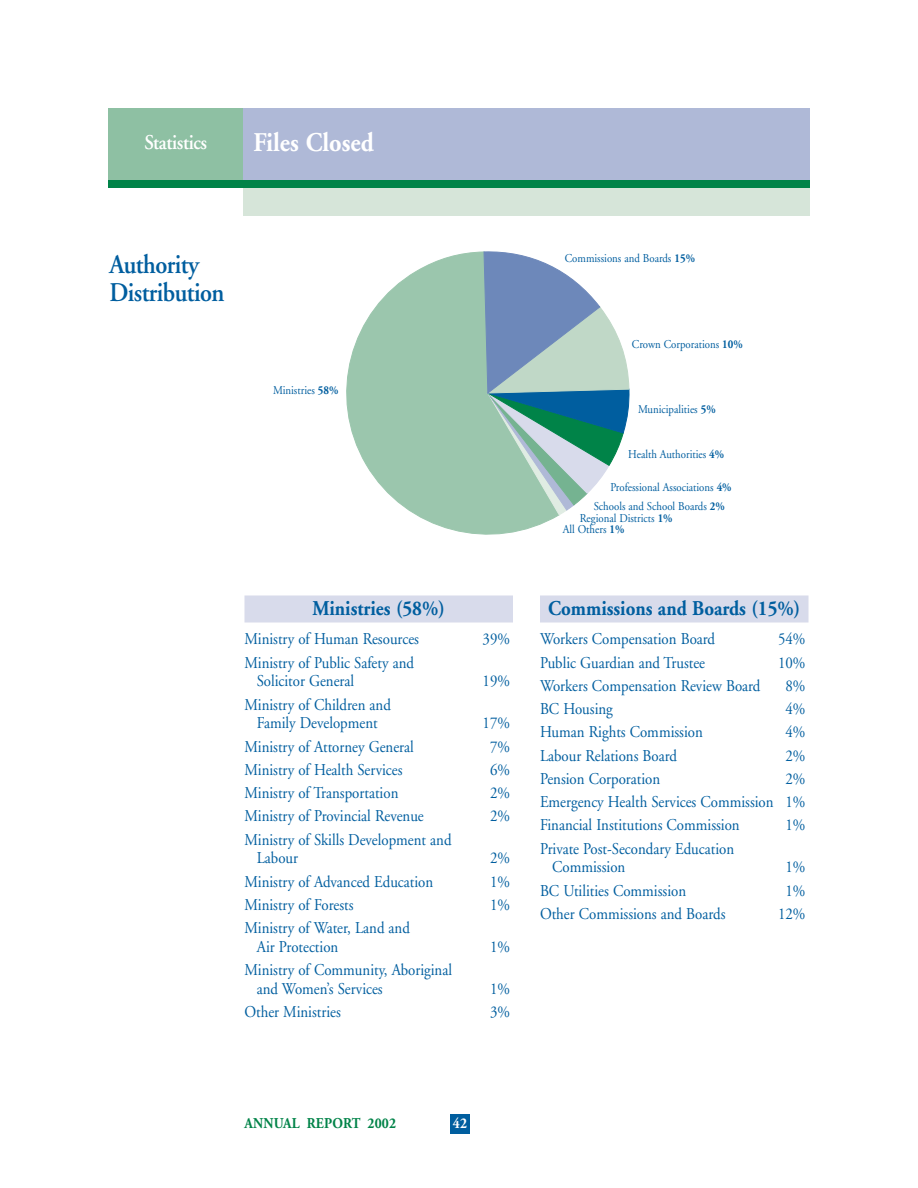
<style>
.page{position:relative;width:918px;height:1188px;background:#fff}
.page>*{position:absolute;margin:0;border:0;box-sizing:border-box;transform-origin:0 0}
.t1{font:600 27px/28.5px "Adobe Garamond";letter-spacing:-.02em;color:#005e9f;scale:.9 1}
.t2{font:700 27px "Adobe Garamond";color:#fff;scale:.9 1}
.t3{font:700 21px "Adobe Garamond";color:#005e9f;scale:.9 1}
.t4{font:600 21px "Adobe Garamond";letter-spacing:-.02em;color:#fff;scale:.9 1}
.t5{font:16.5px/18.8px "Adobe Garamond";color:#005e9f;scale:.9 1}
.t6{font:700 15px "Adobe Garamond";letter-spacing:.015em;color:#008348;scale:.9 1}
.t7{font:700 15px "Adobe Garamond";color:#fff;scale:.9 1}
.t8{font:12px/19.5px "Adobe Garamond";color:#005e9f;scale:.9 1}
.s1{font-weight:700}
</style>
<div class="page">
<div style="left:450px;top:1114px;width:20px;height:19px;background:#005e9f"></div>
<div style="left:108px;top:108px;width:135px;height:72px;background:#8ec0a3"></div>
<div style="left:243px;top:108px;width:567px;height:72px;background:#afb9d7"></div>
<div style="left:243px;top:184px;width:567px;height:32px;background:#d6e5d9"></div>
<div style="left:108px;top:180px;width:702px;height:7px;background:#008348"></div>
<svg style="left:346px;top:252px;width:212px;height:283px;fill:#9bc6ad"></svg>
<svg style="left:472px;top:251px;width:158px;height:265px"></svg>
<div style="left:244px;top:596px;width:269px;height:26px;background:#d8dbeb"></div>
<div style="left:540px;top:596px;width:268px;height:26px;background:#d8dbeb"></div>
<p class="t4" style="left:145px;top:134px;width:71px">Statistics</p>
<h1 class="t2" style="left:254px;top:132px;width:135px">Files Closed</h1>
<h1 class="t1" style="left:110px;top:253px;width:129px">Authority<br>Distribution</h1>
<p class="t8" style="left:273px;top:382px;width:74px">Ministries <span class="s1">58%</span></p>
<p class="t3" style="left:313px;top:600px;width:149px">Ministries (58%)</p>
<p class="t5" style="left:244px;top:631px;width:195px">Ministry of Human Resources</p>
<p class="t5" style="left:483px;top:631px;width:32px">39%</p>
<p class="t5" style="left:257px;top:654px;width:176px;text-indent:-12px">Ministry of Public Safety and<br>Solicitor General</p>
<p class="t5" style="left:483px;top:673px;width:32px">19%</p>
<p class="t5" style="left:244px;top:696px;width:164px;text-align:center">Ministry of Children and<br>Family Development</p>
<p class="t5" style="left:483px;top:715px;width:32px">17%</p>
<p class="t5" style="left:244px;top:738px;width:190px">Ministry of Attorney General</p>
<p class="t5" style="left:490px;top:738px;width:24px">7%</p>
<p class="t5" style="left:244px;top:762px;width:177px">Ministry of Health Services</p>
<p class="t5" style="left:490px;top:762px;width:24px">6%</p>
<p class="t5" style="left:244px;top:785px;width:173px">Ministry of Transportation</p>
<p class="t5" style="left:490px;top:785px;width:24px">2%</p>
<p class="t5" style="left:244px;top:808px;width:201px">Ministry of Provincial Revenue</p>
<p class="t5" style="left:490px;top:808px;width:24px">2%</p>
<p class="t5" style="left:257px;top:831px;width:218px;text-indent:-12px">Ministry of Skills Development and<br>Labour</p>
<p class="t5" style="left:490px;top:850px;width:24px">2%</p>
<p class="t5" style="left:244px;top:873px;width:211px">Ministry of Advanced Education</p>
<p class="t5" style="left:490px;top:873px;width:24px">1%</p>
<p class="t5" style="left:244px;top:897px;width:123px">Ministry of Forests</p>
<p class="t5" style="left:490px;top:897px;width:24px">1%</p>
<p class="t5" style="left:257px;top:920px;width:172px;text-indent:-12px">Ministry of Water, Land and<br>Air Protection</p>
<p class="t5" style="left:490px;top:939px;width:24px">1%</p>
<p class="t5" style="left:257px;top:962px;width:219px;text-indent:-12px">Ministry of Community, Aboriginal and Women’s Services</p>
<p class="t5" style="left:490px;top:981px;width:24px">1%</p>
<p class="t5" style="left:244px;top:1004px;width:109px">Other Ministries</p>
<p class="t5" style="left:490px;top:1004px;width:24px">3%</p>
<p class="t8" style="left:565px;top:250px;width:146px">Commissions and Boards <span class="s1">15%</span></p>
<p class="t8" style="left:632px;top:335px;width:125px">Crown Corporations <span class="s1">10%</span></p>
<p class="t8" style="left:638px;top:401px;width:88px">Municipalities <span class="s1">5%</span></p>
<p class="t8" style="left:628px;top:445px;width:108px">Health Authorities <span class="s1">4%</span></p>
<p class="t8" style="left:594px;top:478px;width:155px;text-indent:17px">Professional Associations <span class="s1">4%<br></span>Schools and School Boards <span class="s1">2%</span></p>
<p class="t8" style="left:563px;top:514px;width:124px;line-height:11.2px;text-indent:17px">Regional Districts <span class="s1">1%<br></span>All Others <span class="s1">1%</span></p>
<p class="t3" style="left:548px;top:600px;width:282px">Commissions and Boards (15%)</p>
<p class="t5" style="left:540px;top:631px;width:196px">Workers Compensation Board</p>
<p class="t5" style="left:778px;top:631px;width:32px">54%</p>
<p class="t5" style="left:540px;top:654px;width:185px">Public Guardian and Trustee</p>
<p class="t5" style="left:778px;top:654px;width:32px">10%</p>
<p class="t5" style="left:540px;top:678px;width:247px">Workers Compensation Review Board</p>
<p class="t5" style="left:786px;top:678px;width:24px">8%</p>
<p class="t5" style="left:540px;top:701px;width:83px">BC Housing</p>
<p class="t5" style="left:786px;top:701px;width:24px">4%</p>
<p class="t5" style="left:540px;top:724px;width:183px">Human Rights Commission</p>
<p class="t5" style="left:786px;top:724px;width:24px">4%</p>
<p class="t5" style="left:540px;top:747px;width:154px">Labour Relations Board</p>
<p class="t5" style="left:786px;top:747px;width:24px">2%</p>
<p class="t5" style="left:540px;top:771px;width:135px">Pension Corporation</p>
<p class="t5" style="left:540px;top:768px;width:297px;line-height:23.2px;text-align:justify;text-indent:246px">2% Emergency Health Services Commission 1% Financial Institutions Commission</p>
<p class="t5" style="left:786px;top:817px;width:24px">1%</p>
<p class="t5" style="left:552px;top:840px;width:204px;text-indent:-12px">Private Post-Secondary Education<br>Commission</p>
<p class="t5" style="left:786px;top:859px;width:24px">1%</p>
<p class="t5" style="left:540px;top:882px;width:164px">BC Utilities Commission</p>
<p class="t5" style="left:786px;top:882px;width:24px">1%</p>
<p class="t5" style="left:540px;top:906px;width:208px">Other Commissions and Boards</p>
<p class="t5" style="left:778px;top:906px;width:32px">12%</p>
<p class="t6" style="left:244px;top:1118px;width:170px">ANNUAL REPORT 2002</p>
<p class="t7" style="left:453px;top:1118px;width:17px">42</p>
</div>
